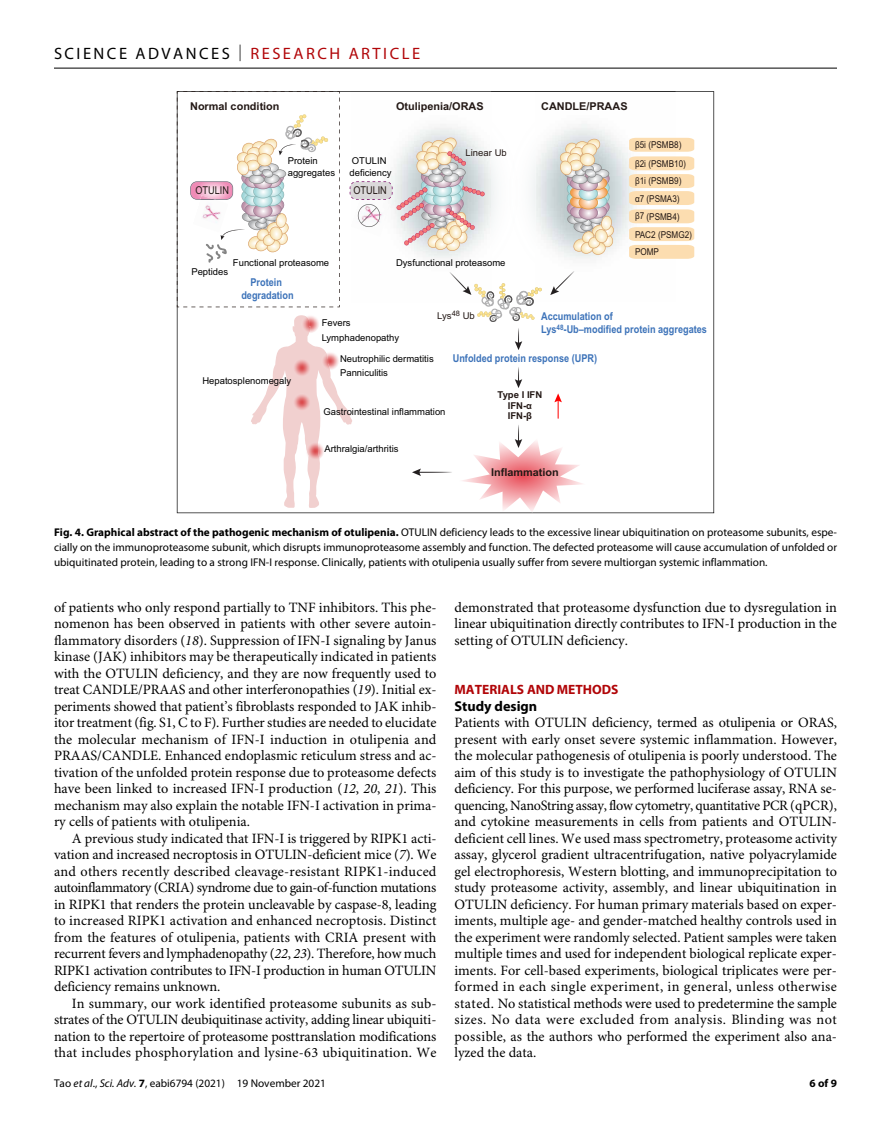
<style>
.page{position:relative;width:891px;height:1134px;background:#fff}
.page>*{position:absolute;margin:0;border:0;box-sizing:border-box;transform-origin:0 0}
.t1{font:16.5px "Myriad Pro";letter-spacing:.15em;color:#000}
.t2{font:14.25px/16.5px "Minion Pro";color:#000;text-align:justify}
.t3{font:700 14.25px "Myriad Pro";color:#000}
.t4{font:700 13.5px "Myriad Pro";color:#b10508}
.t5{font:11.25px/15px "Myriad Pro";color:#000;text-align:justify}
.t6{font:700 11.25px "Myriad Pro";color:#000}
.t7{font:700 10.8px/12.9px "Arial";color:#3d73b9;scale:.85 1}
.t8{font:700 10.8px "Arial";color:#231815}
.t9{font:10.8px "Arial";color:#231815;scale:.85 1}
.t10{font:9.45px/11.4px "Arial";color:#000}
.t11{font:9.45px/18.9px "Arial";color:#231815;scale:.86 1}
.t12{font:700 9.45px/10.8px "Arial";color:#231815;text-align:center}
.t13{font:9.45px "Arial";color:#231815}
.s1{font-weight:300}
.s2{color:#b10508}
.s3{font-weight:700}
.s4{font-style:italic}
</style>
<div class="page">
<hr style="left:54px;top:68px;width:783px;height:1px;background:#000">
<svg style="left:177px;top:91px;width:537px;height:422px"></svg>
<svg style="left:418px;top:472px;width:34px;height:1px"></svg>
<svg style="left:412px;top:469px;width:9px;height:7px"></svg>
<img style="left:491px;top:92px;width:45px;height:179px">
<img style="left:491px;top:91px;width:185px;height:1px">
<img style="left:555px;top:271px;width:19px;height:19px">
<svg style="left:550px;top:286px;width:9px;height:9px"></svg>
<img style="left:542px;top:102px;width:85px;height:8px">
<svg style="left:449px;top:271px;width:93px;height:79px"></svg>
<svg style="left:459px;top:366px;width:127px;height:148px"></svg>
<svg style="left:177px;top:91px;width:163px;height:217px"></svg>
<svg style="left:350px;top:138px;width:135px;height:113px"></svg>
<svg style="left:251px;top:315px;width:101px;height:193px"></svg>
<svg style="left:629px;top:138px;width:65px;height:121px"></svg>
<img style="left:305px;top:314px;width:14px;height:19px">
<img style="left:300px;top:316px;width:11px;height:17px">
<img style="left:292px;top:358px;width:19px;height:19px;border-radius:10px">
<img style="left:292px;top:393px;width:19px;height:19px;border-radius:10px">
<img style="left:305px;top:442px;width:19px;height:17px">
<img style="left:306px;top:441px;width:13px;height:19px">
<img style="left:326px;top:351px;width:13px;height:19px">
<img style="left:320px;top:352px;width:10px;height:18px">
<svg style="left:560px;top:139px;width:54px;height:116px;background:#dad2c6"></svg>
<p class="t1" style="left:54px;top:40px;width:368px">SCIENCE ADVANCES <span class="s1">|</span> <span class="s2">RESEARCH ARTICLE</span></p>
<p class="t8" style="left:190px;top:99px;width:91px">Normal condition</p>
<p class="t8" style="left:396px;top:99px;width:89px">Otulipenia/ORAS</p>
<p class="t10" style="left:288px;top:155px;width:49px">Protein aggregates</p>
<p class="t10" style="left:350px;top:155px;width:44px">OTULIN deficiency</p>
<p class="t9" style="left:195px;top:183px;width:41px">OTULIN</p>
<p class="t9" style="left:353px;top:183px;width:41px">OTULIN</p>
<p class="t13" style="left:466px;top:146px;width:43px">Linear Ub</p>
<p class="t10" style="left:233px;top:257px;width:98px">Functional proteasome</p>
<p class="t7" style="left:241px;top:276px;width:63px;text-align:center">Protein degradation</p>
<p class="t10" style="left:191px;top:266px;width:38px">Peptides</p>
<p class="t10" style="left:396px;top:257px;width:111px">Dysfunctional proteasome</p>
<p class="t8" style="left:541px;top:99px;width:88px">CANDLE/PRAAS</p>
<p class="t11" style="left:635px;top:136px;width:61px">β5i (PSMB8) β2i (PSMB10)</p>
<p class="t11" style="left:635px;top:172px;width:55px">β1i (PSMB9)</p>
<p class="t11" style="left:635px;top:207px;width:53px">β7 (PSMB4)</p>
<p class="t11" style="left:635px;top:189px;width:53px">α7 (PSMA3)</p>
<p class="t11" style="left:635px;top:225px;width:68px">PAC2 (PSMG2)</p>
<p class="t11" style="left:635px;top:243px;width:29px">POMP</p>
<p class="t10" style="left:202px;top:375px;width:90px">Hepatosplenomegaly</p>
<p class="t13" style="left:437px;top:310px;width:39px">Lys<sup>48</sup> Ub</p>
<p class="t7" style="left:541px;top:310px;width:197px">Accumulation of<br>Lys<sup>48</sup>-Ub–modified protein aggregates</p>
<p class="t7" style="left:453px;top:352px;width:171px">Unfolded protein response (UPR)</p>
<p class="t10" style="left:322px;top:316px;width:79px;line-height:14.5px">Fevers<br>Lymphadenopathy</p>
<p class="t10" style="left:340px;top:352px;width:95px;line-height:13.4px">Neutrophilic dermatitis<br>Panniculitis</p>
<p class="t10" style="left:324px;top:406px;width:124px">Gastrointestinal inflammation</p>
<p class="t10" style="left:324px;top:443px;width:76px">Arthralgia/arthritis</p>
<p class="t12" style="left:498px;top:389px;width:46px">Type I IFN<br>IFN-α<br>IFN-β</p>
<p class="t8" style="left:491px;top:465px;width:69px">Inflammation</p>
<p class="t5" style="left:54px;top:525px;width:785px"><span class="s3">Fig. 4. Graphical abstract of the pathogenic mechanism of otulipenia.</span> OTULIN deficiency leads to the excessive linear ubiquitination on proteasome subunits, espe&shy;cially on the immunoproteasome subunit, which disrupts immunoproteasome assembly and function. The defected proteasome will cause accumulation of unfolded or ubiquitinated protein, leading to a strong IFN-I response. Clinically, patients with otulipenia usually suffer from severe multiorgan systemic inflammation.</p>
<p class="t2" style="left:54px;top:600px;width:384px">of patients who only respond partially to TNF inhibitors. This phe&shy;nomenon has been observed in patients with other severe autoin&shy;flammatory disorders (<span class="s4">18</span>). Suppression of IFN-I signaling by Janus kinase (JAK) inhibitors may be therapeutically indicated in patients with the OTULIN deficiency, and they are now frequently used to treat CANDLE/PRAAS and other interferonopathies (<span class="s4">19</span>). Initial ex&shy;periments showed that patient’s fibroblasts responded to JAK inhib&shy;itor treatment (fig. S1, C to F). Further studies are needed to elucidate the molecular mechanism of IFN-I induction in otulipenia and PRAAS/CANDLE. Enhanced endoplasmic reticulum stress and ac&shy;tivation of the unfolded protein response due to proteasome defects have been linked to increased IFN-I production (<span class="s4">12</span>, <span class="s4">20</span>, <span class="s4">21</span>). This mechanism may also explain the notable IFN-I activation in prima&shy;ry cells of patients with otulipenia.</p>
<p class="t2" style="left:54px;top:832px;width:384px;text-indent:18px">A previous study indicated that IFN-I is triggered by RIPK1 acti&shy;vation and increased necroptosis in OTULIN-deficient mice (<span class="s4">7</span>). We and others recently described cleavage-resistant RIPK1-induced autoinflammatory (CRIA) syndrome due to gain-of-function mutations in RIPK1 that renders the protein uncleavable by caspase-8, leading to increased RIPK1 activation and enhanced necroptosis. Distinct from the features of otulipenia, patients with CRIA present with recurrent fevers and lymphadenopathy (<span class="s4">22</span>, <span class="s4">23</span>). Therefore, how much RIPK1 activation contributes to IFN-I production in human OTULIN deficiency remains unknown.</p>
<p class="t2" style="left:54px;top:997px;width:384px;text-indent:18px">In summary, our work identified proteasome subunits as sub&shy;strates of the OTULIN deubiquitinase activity, adding linear ubiquiti&shy;nation to the repertoire of proteasome posttranslation modifications that includes phosphorylation and lysine-63 ubiquitination. We</p>
<p class="t5" style="left:54px;top:1076px;width:273px">Tao <span class="s4">et al</span>., <span class="s4">Sci. Adv.</span> <span class="s3">7</span>, eabi6794 (2021) 19 November 2021</p>
<p class="t2" style="left:454px;top:601px;width:384px">demonstrated that proteasome dysfunction due to dysregulation in linear ubiquitination directly contributes to IFN-I production in the setting of OTULIN deficiency.</p>
<p class="t4" style="left:454px;top:679px;width:166px">MATERIALS AND METHODS</p>
<p class="t3" style="left:454px;top:695px;width:84px">Study design</p>
<p class="t2" style="left:454px;top:716px;width:384px">Patients with OTULIN deficiency, termed as otulipenia or ORAS, present with early onset severe systemic inflammation. However, the molecular pathogenesis of otulipenia is poorly understood. The aim of this study is to investigate the pathophysiology of OTULIN deficiency. For this purpose, we performed luciferase assay, RNA se&shy;quencing, NanoString assay, flow cytometry, quantitative PCR (qPCR), and cytokine measurements in cells from patients and OTULIN&shy;deficient cell lines. We used mass spectrometry, proteasome activity assay, glycerol gradient ultracentrifugation, native polyacrylamide gel electrophoresis, Western blotting, and immunoprecipitation to study proteasome activity, assembly, and linear ubiquitination in OTULIN deficiency. For human primary materials based on exper&shy;iments, multiple age- and gender-matched healthy controls used in the experiment were randomly selected. Patient samples were taken multiple times and used for independent biological replicate exper&shy;iments. For cell-based experiments, biological triplicates were per&shy;formed in each single experiment, in general, unless otherwise stated. No statistical methods were used to predetermine the sample sizes. No data were excluded from analysis. Blinding was not possible, as the authors who performed the experiment also ana&shy;lyzed the data.</p>
<p class="t6" style="left:810px;top:1074px;width:29px">6 of 9</p>
</div>
